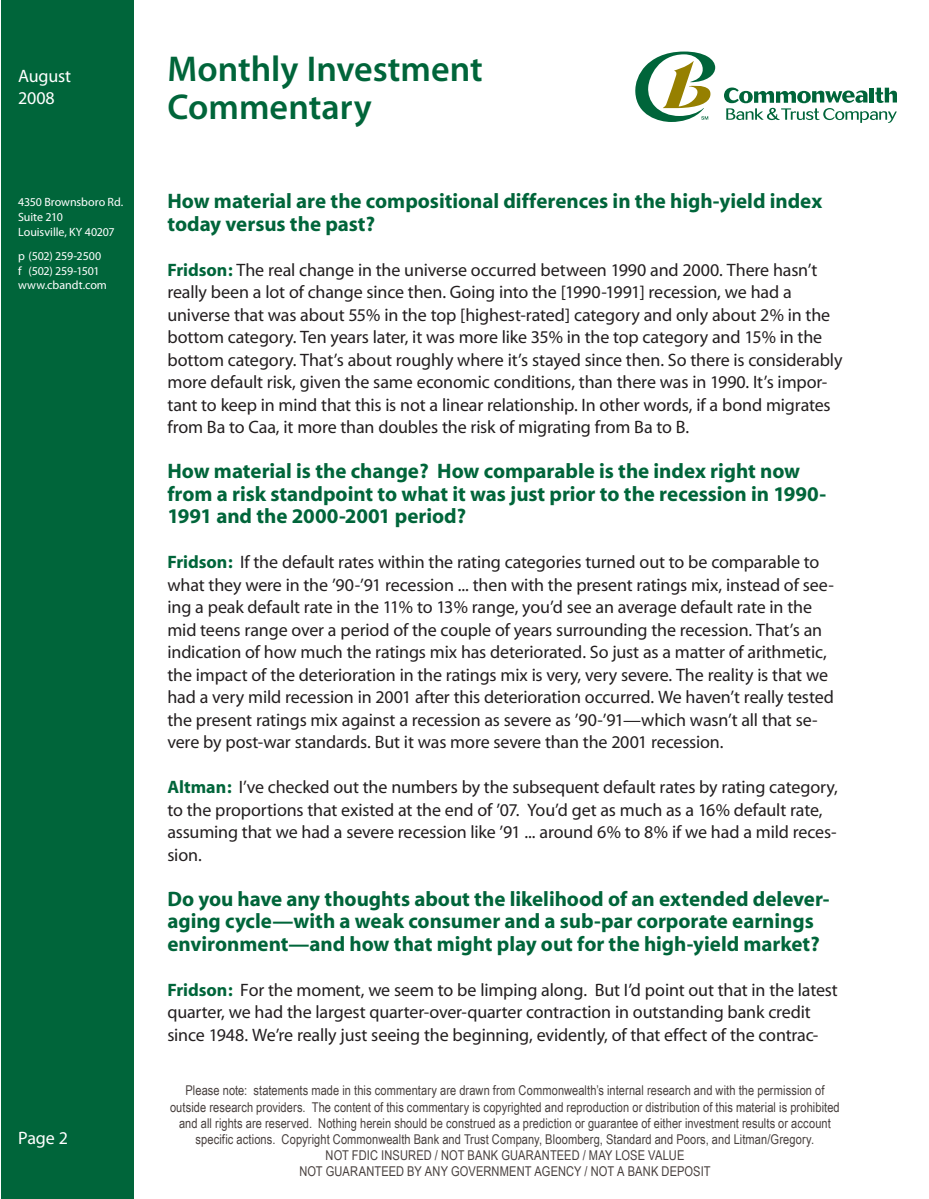
<style>
.page{position:relative;width:929px;height:1199px;background:#fff}
.page>*{position:absolute;margin:0;border:0;box-sizing:border-box;transform-origin:0 0}
.t1{font:600 36px/37.5px "Myriad Pro";color:#00653a}
.t2{font:700 21px/22.5px "Myriad";color:#00653a}
.t3{font:18px/22.5px "Myriad";letter-spacing:-.01em;color:#231f20}
.t4{font:18px/21.6px "Myriad Pro";letter-spacing:-.01em;color:#fff}
.t5{font:18px "Myriad";color:#fff}
.t6{font:13.5px/16.2px "Arial Narrow";letter-spacing:.005em;color:#48403e;text-align:center}
.t7{font:12px/15px "Myriad Pro";letter-spacing:-.005em;color:#fff}
.s1{font-weight:700;color:#00653a}
</style>
<div class="page">
<div style="left:1px;top:0;width:133px;height:1199px;background:#00653a"></div>
<svg style="left:635px;top:52px;width:80px;height:70px"></svg>
<svg style="left:724px;top:88px;width:172px;height:35px"></svg>
<p class="t4" style="left:18px;top:65px;width:55px">August<br>2008</p>
<p class="t7" style="left:18px;top:195px;width:107px">4350 Brownsboro Rd.<br>Suite 210<br>Louisville, KY 40207</p>
<p class="t7" style="left:18px;top:249px;width:90px;line-height:14.4px">p (502) 259-2500 f (502) 259-1501 www.cbandt.com</p>
<p class="t5" style="left:18px;top:1129px;width:51px">Page 2</p>
<h1 class="t1" style="left:167px;top:49px;width:317px">Monthly Investment<br>Commentary</h1>
<p class="t2" style="left:167px;top:191px;width:656px">How material are the compositional differences in the high-yield index today versus the past?</p>
<p class="t3" style="left:167px;top:259px;width:676px"><span class="s1">Fridson:</span> The real change in the universe occurred between 1990 and 2000. There hasn’t really been a lot of change since then. Going into the [1990-1991] recession, we had a universe that was about 55% in the top [highest-rated] category and only about 2% in the bottom category. Ten years later, it was more like 35% in the top category and 15% in the bottom category. That’s about roughly where it’s stayed since then. So there is considerably more default risk, given the same economic conditions, than there was in 1990. It’s impor&shy;tant to keep in mind that this is not a linear relationship. In other words, if a bond migrates from Ba to Caa, it more than doubles the risk of migrating from Ba to B.</p>
<p class="t2" style="left:167px;top:461px;width:660px">How material is the change? How comparable is the index right now from a risk standpoint to what it was just prior to the recession in 1990-<br>1991 and the 2000-2001 period?</p>
<p class="t3" style="left:167px;top:552px;width:668px"><span class="s1">Fridson:</span> If the default rates within the rating categories turned out to be comparable to what they were in the ’90-’91 recession ... then with the present ratings mix, instead of see&shy;ing a peak default rate in the 11% to 13% range, you’d see an average default rate in the mid teens range over a period of the couple of years surrounding the recession. That’s an indication of how much the ratings mix has deteriorated. So just as a matter of arithmetic, the impact of the deterioration in the ratings mix is very, very severe. The reality is that we had a very mild recession in 2001 after this deterioration occurred. We haven’t really tested the present ratings mix against a recession as severe as ’90-’91—which wasn’t all that se&shy;vere by post-war standards. But it was more severe than the 2001 recession.</p>
<p class="t3" style="left:167px;top:777px;width:672px"><span class="s1">Altman:</span> I’ve checked out the numbers by the subsequent default rates by rating category, to the proportions that existed at the end of ’07. You’d get as much as a 16% default rate, assuming that we had a severe recession like ’91 ... around 6% to 8% if we had a mild reces&shy;sion.</p>
<p class="t2" style="left:167px;top:888px;width:664px">Do you have any thoughts about the likelihood of an extended delever&shy;aging cycle—with a weak consumer and a sub-par corporate earnings environment—and how that might play out for the high-yield market?</p>
<p class="t3" style="left:167px;top:979px;width:672px"><span class="s1">Fridson:</span> For the moment, we seem to be limping along. But I’d point out that in the latest quarter, we had the largest quarter-over-quarter contraction in outstanding bank credit since 1948. We’re really just seeing the beginning, evidently, of that effect of the contrac-</p>
<p class="t6" style="left:170px;top:1082px;width:671px">Please note: statements made in this commentary are drawn from Commonwealth’s internal research and with the permission of outside research providers. The content of this commentary is copyrighted and reproduction or distribution of this material is prohibited and all rights are reserved. Nothing herein should be construed as a prediction or guarantee of either investment results or account specific actions. Copyright Commonwealth Bank and Trust Company, Bloomberg, Standard and Poors, and Litman/Gregory.<br>NOT FDIC INSURED / NOT BANK GUARANTEED / MAY LOSE VALUE<br>NOT GUARANTEED BY ANY GOVERNMENT AGENCY / NOT A BANK DEPOSIT</p>
</div>
